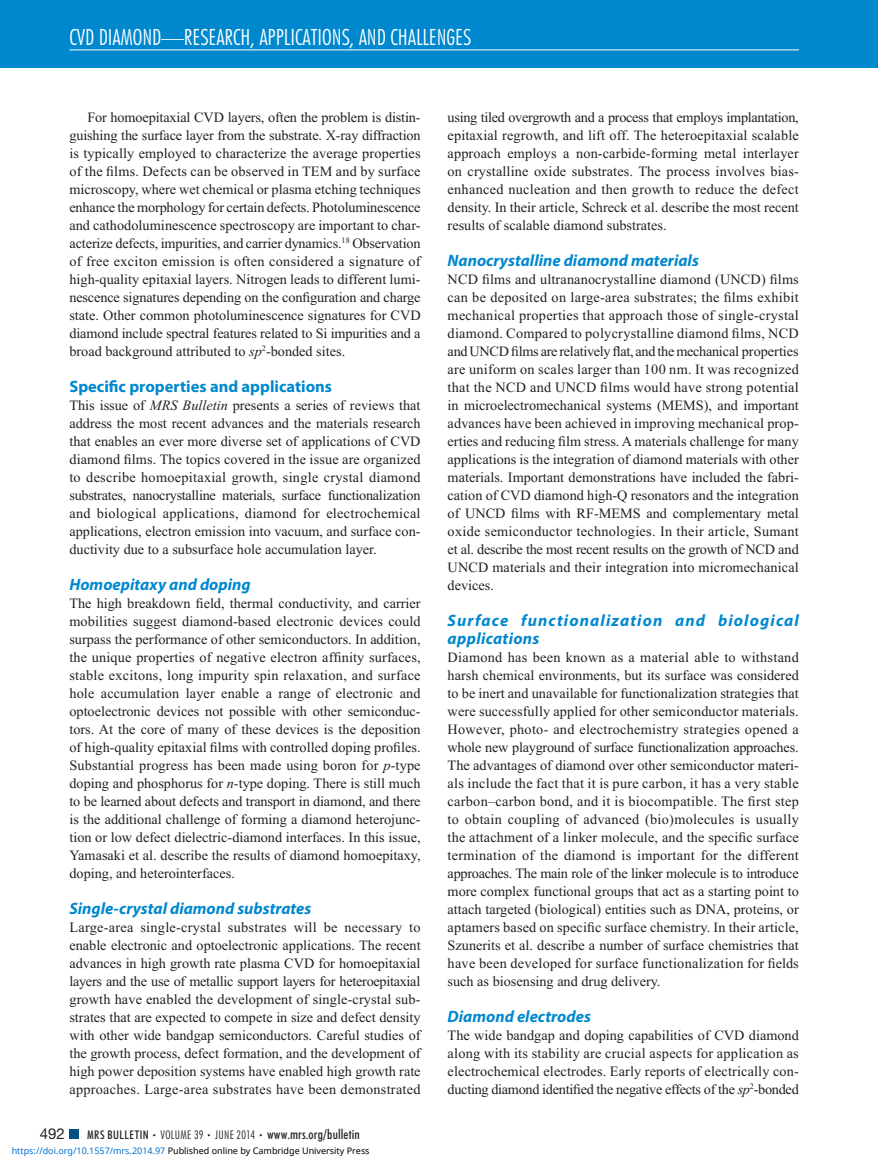
<style>
.page{position:relative;width:878px;height:1175px;background:#fff}
.page>*{position:absolute;margin:0;border:0;box-sizing:border-box;transform-origin:0 0}
.t1{font:300 condensed 22.5px "Futura BT";color:#fff}
.t2{font:italic 700 16.5px "Myriad Pro";color:#0088ce}
.t3{font:italic 700 16.5px/18px "Myriad Pro";letter-spacing:.07em;color:#0088ce}
.t4{font:700 16.5px "Myriad Pro";color:#0088ce}
.t5{font:15px "Helvetica Neue LT Std";color:#231f20}
.t6{font:14.25px/18px "Times New Roman";color:#231f20;text-align:justify}
.t7{font:500 condensed 13.5px "Futura BT";letter-spacing:.01em;color:#231f20}
.t8{font:9px "Noto Sans";color:#000}
.s1{font-style:italic}
.s2{font-size:12px}
.s3{font-weight:300;font-size:7.5px}
.s4{font-weight:300;font-size:12px}
.s5{color:#0172cf}
</style>
<div class="page">
<div style="left:0;top:0;width:878px;height:68px;background:#0088ce"></div>
<hr style="left:69px;top:50px;width:730px;height:1px;background:#fff">
<div style="left:69px;top:1130px;width:9px;height:8px;background:#005080"></div>
<h1 class="t1" style="left:69px;top:29px;width:403px">CVD DIAMOND—RESEARCH, APPLICATIONS, AND CHALLENGES</h1>
<p class="t6" style="left:69px;top:109px;width:353px;text-indent:18px">For homoepitaxial CVD layers, often the problem is distin&shy;guishing the surface layer from the substrate. X-ray diffraction is typically employed to characterize the average properties of the films. Defects can be observed in TEM and by surface microscopy, where wet chemical or plasma etching techniques enhance the morphology for certain defects. Photoluminescence and cathodoluminescence spectroscopy are important to char&shy;acterize defects, impurities, and carrier dynamics. <sup>18</sup> Observation of free exciton emission is often considered a signature of high-quality epitaxial layers. Nitrogen leads to different lumi&shy;nescence signatures depending on the configuration and charge state. Other common photoluminescence signatures for CVD diamond include spectral features related to Si impurities and a broad background attributed to <span class="s1">sp</span><sup>2</sup> -bonded sites.</p>
<p class="t4" style="left:69px;top:380px;width:264px">Specific properties and applications</p>
<p class="t6" style="left:69px;top:397px;width:353px">This issue of <span class="s1">MRS Bulletin</span> presents a series of reviews that address the most recent advances and the materials research that enables an ever more diverse set of applications of CVD diamond films. The topics covered in the issue are organized to describe homoepitaxial growth, single crystal diamond substrates, nanocrystalline materials, surface functionalization and biological applications, diamond for electrochemical applications, electron emission into vacuum, and surface con&shy;ductivity due to a subsurface hole accumulation layer.</p>
<p class="t2" style="left:69px;top:578px;width:183px">Homoepitaxy and doping</p>
<p class="t6" style="left:69px;top:595px;width:353px">The high breakdown field, thermal conductivity, and carrier mobilities suggest diamond-based electronic devices could surpass the performance of other semiconductors. In addition, the unique properties of negative electron affinity surfaces, stable excitons, long impurity spin relaxation, and surface hole accumulation layer enable a range of electronic and optoelectronic devices not possible with other semiconduc&shy;tors. At the core of many of these devices is the deposition of high-quality epitaxial films with controlled doping profiles.<br>Substantial progress has been made using boron for <span class="s1">p</span> -type doping and phosphorus for <span class="s1">n</span> -type doping. There is still much to be learned about defects and transport in diamond, and there is the additional challenge of forming a diamond heterojunc&shy;tion or low defect dielectric-diamond interfaces. In this issue, Yamasaki et al. describe the results of diamond homoepitaxy, doping, and heterointerfaces.</p>
<p class="t2" style="left:69px;top:902px;width:243px">Single-crystal diamond substrates</p>
<p class="t6" style="left:69px;top:919px;width:353px">Large-area single-crystal substrates will be necessary to enable electronic and optoelectronic applications. The recent advances in high growth rate plasma CVD for homoepitaxial layers and the use of metallic support layers for heteroepitaxial growth have enabled the development of single-crystal sub&shy;strates that are expected to compete in size and defect density with other wide bandgap semiconductors. Careful studies of the growth process, defect formation, and the development of high power deposition systems have enabled high growth rate approaches. Large-area substrates have been demonstrated</p>
<p class="t5" style="left:40px;top:1128px;width:27px">492</p>
<p class="t7" style="left:87px;top:1129px;width:274px"><span class="s2">MRS BULLETIN</span> <span class="s3">•</span> <span class="s4">VOLUME 39</span> <span class="s3">•</span> <span class="s4">JUNE 2014</span> <span class="s3">•</span> www.mrs.org/bulletin</p>
<p class="t8" style="left:12px;top:1143px;width:359px"><span class="s5">https://doi.org/10.1557/mrs.2014.97</span> Published online by Cambridge University Press</p>
<p class="t6" style="left:447px;top:109px;width:353px">using tiled overgrowth and a process that employs implantation, epitaxial regrowth, and lift off. The heteroepitaxial scalable approach employs a non-carbide-forming metal interlayer on crystalline oxide substrates. The process involves bias&shy;enhanced nucleation and then growth to reduce the defect density. In their article, Schreck et al. describe the most recent results of scalable diamond substrates.</p>
<p class="t2" style="left:447px;top:254px;width:253px">Nanocrystalline diamond materials</p>
<p class="t6" style="left:447px;top:271px;width:353px">NCD films and ultrananocrystalline diamond (UNCD) films can be deposited on large-area substrates; the films exhibit mechanical properties that approach those of single-crystal diamond. Compared to polycrystalline diamond films, NCD and UNCD films are relatively flat, and the mechanical properties are uniform on scales larger than 100 nm. It was recognized that the NCD and UNCD films would have strong potential in microelectromechanical systems (MEMS), and important advances have been achieved in improving mechanical prop&shy;erties and reducing film stress. A materials challenge for many applications is the integration of diamond materials with other materials. Important demonstrations have included the fabri&shy;cation of CVD diamond high-Q resonators and the integration of UNCD films with RF-MEMS and complementary metal oxide semiconductor technologies. In their article, Sumant et al. describe the most recent results on the growth of NCD and UNCD materials and their integration into micromechanical devices.</p>
<p class="t3" style="left:447px;top:613px;width:352px">Surface functionalization and biological applications</p>
<p class="t6" style="left:447px;top:649px;width:353px">Diamond has been known as a material able to withstand harsh chemical environments, but its surface was considered to be inert and unavailable for functionalization strategies that were successfully applied for other semiconductor materials.<br>However, photo- and electrochemistry strategies opened a whole new playground of surface functionalization approaches.<br>The advantages of diamond over other semiconductor materi&shy;als include the fact that it is pure carbon, it has a very stable carbon–carbon bond, and it is biocompatible. The first step to obtain coupling of advanced (bio)molecules is usually the attachment of a linker molecule, and the specific surface termination of the diamond is important for the different approaches. The main role of the linker molecule is to introduce more complex functional groups that act as a starting point to attach targeted (biological) entities such as DNA, proteins, or aptamers based on specific surface chemistry. In their article, Szunerits et al. describe a number of surface chemistries that have been developed for surface functionalization for fields such as biosensing and drug delivery.</p>
<p class="t2" style="left:447px;top:1010px;width:145px">Diamond electrodes</p>
<p class="t6" style="left:447px;top:1027px;width:353px">The wide bandgap and doping capabilities of CVD diamond along with its stability are crucial aspects for application as electrochemical electrodes. Early reports of electrically con&shy;ducting diamond identified the negative effects of the <span class="s1">sp</span><sup>2</sup> -bonded</p>
</div>
